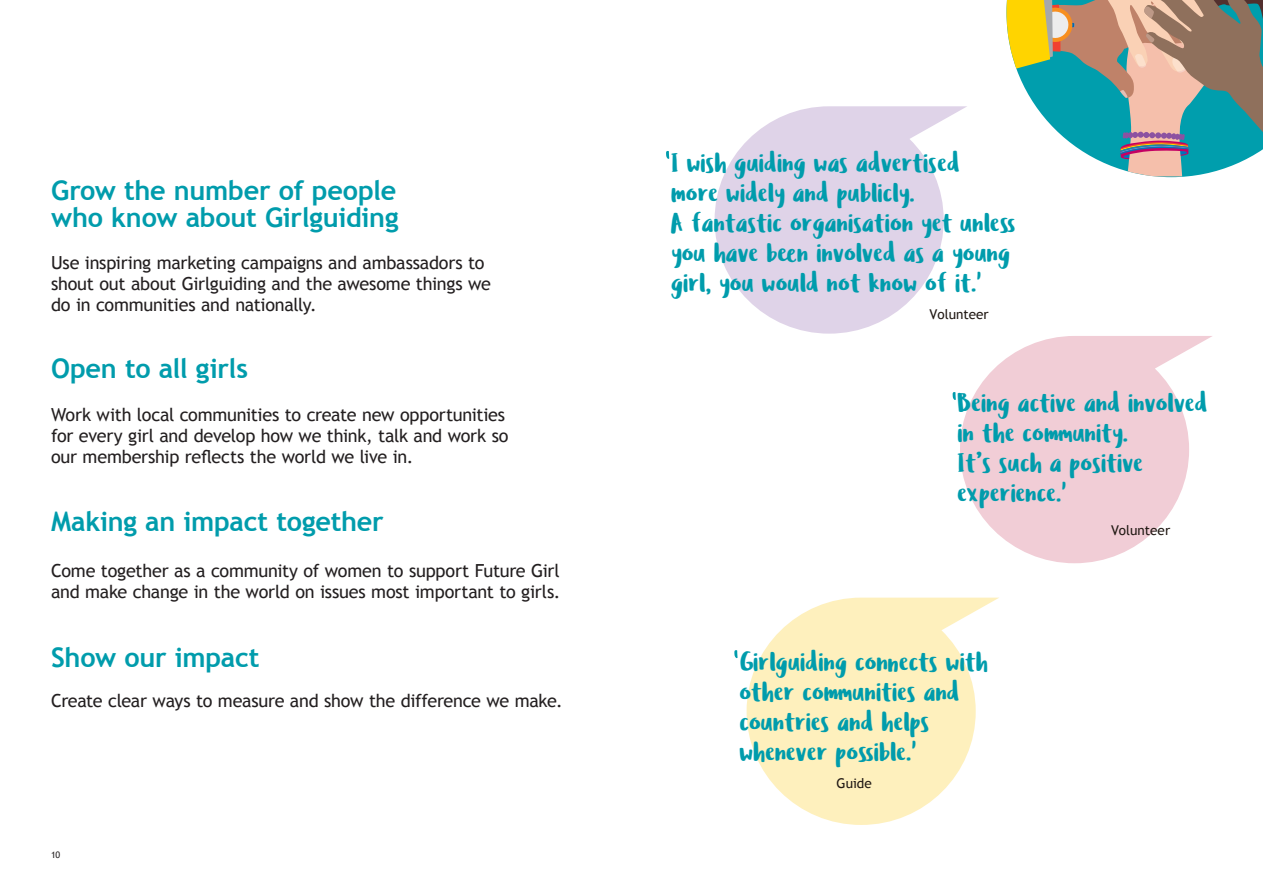
<style>
.page{position:relative;width:1263px;height:893px;background:#fff}
.page>*{position:absolute;margin:0;border:0;box-sizing:border-box;transform-origin:0 0}
.t1{font:27px/30px "Ludicrous";color:#009cac}
.t2{font:700 27px/27px "Trebuchet MS";letter-spacing:-.01em;color:#009cac}
.t3{font:18px/21px "Trebuchet MS";letter-spacing:-.015em;color:#231f20}
.t4{font:13.5px "Trebuchet MS";color:#211914}
.t5{font:9px "Trebuchet MS";color:#231f20}
</style>
<div class="page">
<svg style="left:715px;top:106px;width:252px;height:228px;fill:#dfd3e8"></svg>
<svg style="left:960px;top:336px;width:252px;height:227px;fill:#f1cdd6"></svg>
<svg style="left:747px;top:598px;width:252px;height:227px;fill:#fef0bd"></svg>
<svg style="left:666px;top:151px;width:3px;height:8px"></svg>
<svg style="left:953px;top:392px;width:3px;height:8px"></svg>
<svg style="left:734px;top:650px;width:3px;height:8px"></svg>
<svg style="left:1006px;top:0;width:257px;height:176px;background:#91a898"></svg>
<p class="t2" style="left:51px;top:177px;width:349px">Grow the number of people who know about Girlguiding</p>
<p class="t3" style="left:51px;top:253px;width:442px">Use inspiring marketing campaigns and ambassadors to shout out about Girlguiding and the awesome things we do in communities and nationally.</p>
<p class="t2" style="left:51px;top:355px;width:198px">Open to all girls</p>
<p class="t3" style="left:51px;top:404px;width:459px">Work with local communities to create new opportunities for every girl and develop how we think, talk and work so our membership reflects the world we live in.</p>
<p class="t2" style="left:51px;top:508px;width:334px">Making an impact together</p>
<p class="t3" style="left:51px;top:561px;width:511px">Come together as a community of women to support Future Girl and make change in the world on issues most important to girls.</p>
<p class="t2" style="left:51px;top:644px;width:210px">Show our impact</p>
<p class="t3" style="left:51px;top:690px;width:513px">Create clear ways to measure and show the difference we make.</p>
<p class="t5" style="left:51px;top:850px;width:11px">10</p>
<p class="t1" style="left:671px;top:148px;width:346px">I wish guiding was advertised<br>more widely and publicly.<br>A fantastic organisation yet unless you have been involved as a young girl, you would not know of it.'</p>
<p class="t4" style="left:930px;top:306px;width:61px">Volunteer</p>
<p class="t1" style="left:958px;top:388px;width:251px">Being active and involved in the community.<br>It’s such a positive experience.'</p>
<p class="t4" style="left:1111px;top:522px;width:61px">Volunteer</p>
<p class="t1" style="left:740px;top:646px;width:250px">Girlguiding connects with other communities and countries and helps whenever possible.'</p>
<p class="t4" style="left:836px;top:775px;width:37px">Guide</p>
</div>
